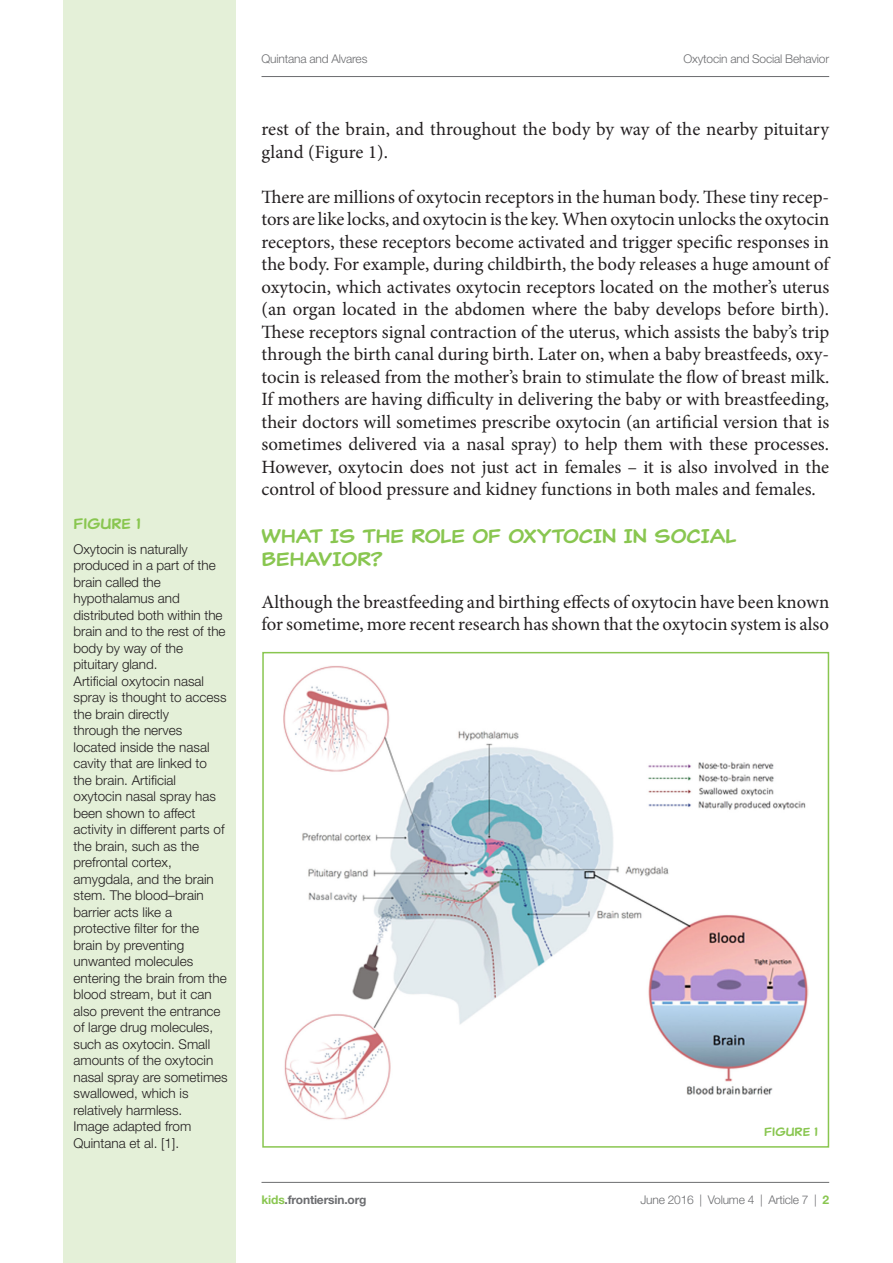
<style>
.page{position:relative;width:893px;height:1263px;background:#fff}
.page>*{position:absolute;margin:0;border:0;box-sizing:border-box;transform-origin:0 0}
.t1{font:19.5px/22.5px "Classic Comic";color:#89c650}
.ART_kids_tx{font:18.75px/22.5px "Minion Pro";color:#231f20}
.ART_kids_note_title{font:15px "Classic Comic";color:#89c650}
.ART_kids_note_tx{font:300 13.5px/16.5px "Helvetica Neue LT Std";color:#231f20}
.t2{font:300 12px "Helvetica Neue LT Std";letter-spacing:-.015em;color:#6c6d70}
.t3{font:700 12px "Helvetica Neue LT Std";letter-spacing:-.015em;color:#6c6d70}
.Lable{font:12px "Classic Comic";color:#89c650}
.s1{color:#89c650}
.s2{font-weight:700;color:#89c650}
</style>
<div class="page">
<hr style="left:261px;top:76px;width:568px;height:1px;background:#6c6d70">
<div style="left:64px;top:0;width:172px;height:1263px;background:#e4f0d8"></div>
<hr style="left:261px;top:1182px;width:568px;height:1px;background:#6c6d70">
<img style="left:283px;top:666px;width:525px;height:454px">
<div style="left:262px;top:652px;width:567px;height:496px;border:2px solid #89c650"></div>
<p class="ART_kids_note_title" style="left:74px;top:513px;width:69px">FIGURE 1</p>
<p class="ART_kids_note_tx" style="left:74px;top:540px;width:153px">Oxytocin is naturally produced in a part of the brain called the hypothalamus and distributed both within the brain and to the rest of the body by way of the pituitary gland.</p>
<p class="ART_kids_note_tx" style="left:74px;top:672px;width:156px">Artificial oxytocin nasal spray is thought to access the brain directly<br>through the nerves located inside the nasal cavity that are linked to the brain. Artificial oxytocin nasal spray has been shown to affect activity in different parts of the brain, such as the prefrontal cortex, amygdala, and the brain stem. The blood–brain barrier acts like a protective filter for the brain by preventing unwanted molecules entering the brain from the blood stream, but it can also prevent the entrance of large drug molecules, such as oxytocin. Small amounts of the oxytocin nasal spray are sometimes swallowed, which is relatively harmless.<br>Image adapted from<br>Quintana et al. [1].</p>
<p class="t2" style="left:261px;top:51px;width:107px">Quintana and Alvares</p>
<p class="t2" style="left:683px;top:51px;width:147px">Oxytocin and Social Behavior</p>
<p class="ART_kids_tx" style="left:261px;top:118px;width:569px">rest of the brain, and throughout the body by way of the nearby pituitary gland (Figure 1).</p>
<p class="ART_kids_tx" style="left:261px;top:185px;width:569px;text-align:justify">There are millions of oxytocin receptors in the human body. These tiny recep&shy;tors are like locks, and oxytocin is the key. When oxytocin unlocks the oxytocin receptors, these receptors become activated and trigger specific responses in the body. For example, during childbirth, the body releases a huge amount of oxytocin, which activates oxytocin receptors located on the mother’s uterus (an organ located in the abdomen where the baby develops before birth).<br>These receptors signal contraction of the uterus, which assists the baby’s trip through the birth canal during birth. Later on, when a baby breastfeeds, oxy&shy;tocin is released from the mother’s brain to stimulate the flow of breast milk.<br>If mothers are having difficulty in delivering the baby or with breastfeeding, their doctors will sometimes prescribe oxytocin (an artificial version that is sometimes delivered via a nasal spray) to help them with these processes.<br>However, oxytocin does not just act in females – it is also involved in the control of blood pressure and kidney functions in both males and females.</p>
<h1 class="t1" style="left:261px;top:525px;width:477px">WHAT IS THE ROLE OF OXYTOCIN IN SOCIAL<br>BEHAVIOR?</h1>
<p class="ART_kids_tx" style="left:261px;top:590px;width:569px">Although the breastfeeding and birthing effects of oxytocin have been known for sometime, more recent research has shown that the oxytocin system is also</p>
<p class="Lable" style="left:764px;top:1124px;width:55px">FIGURE 1</p>
<p class="t3" style="left:261px;top:1192px;width:107px"><span class="s1">kids</span>.frontiersin.org</p>
<p class="t2" style="left:640px;top:1192px;width:190px">June 2016 | Volume 4 | Article 7 | <span class="s2">2</span></p>
</div>
